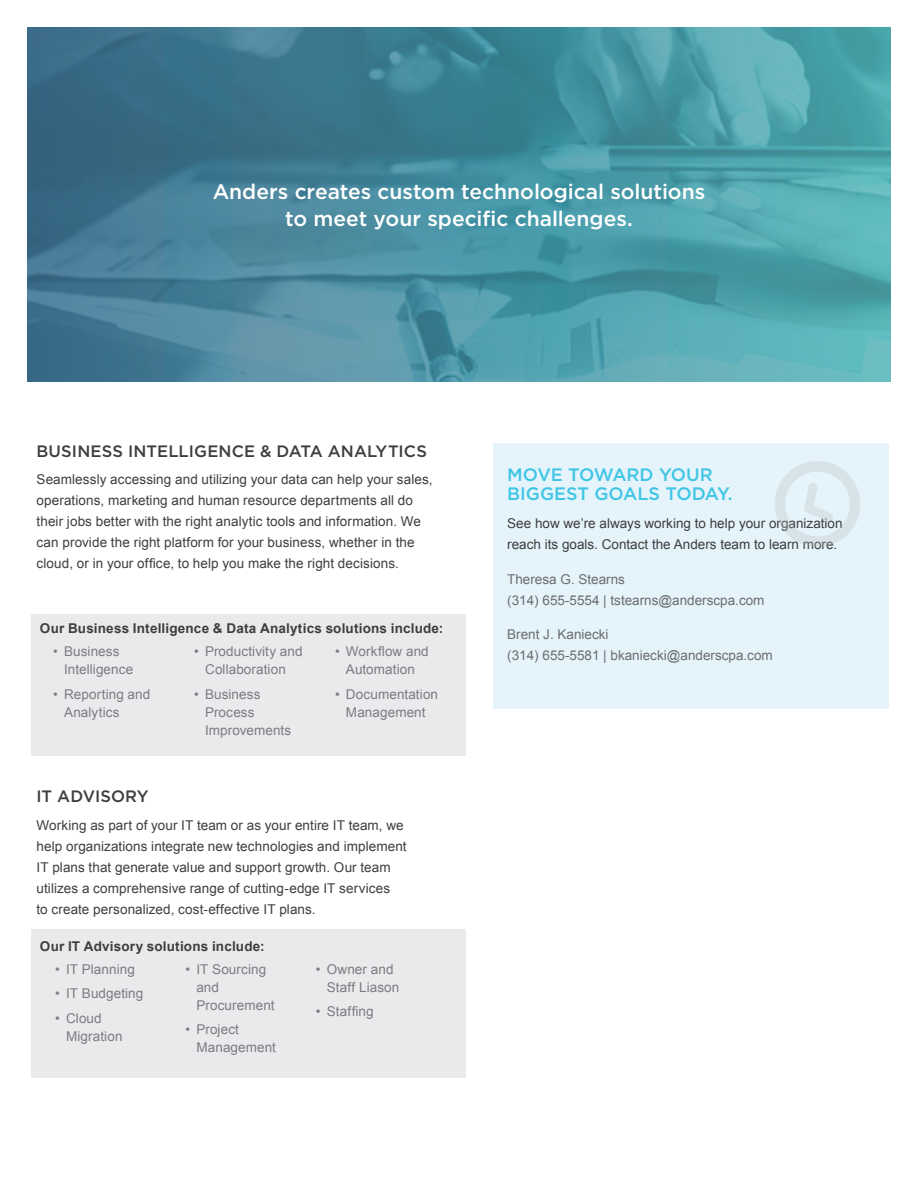
<style>
.page{position:relative;width:918px;height:1188px;background:#fff}
.page>*{position:absolute;margin:0;border:0;box-sizing:border-box;transform-origin:0 0}
.t1{font:500 21px/27px "Gotham";letter-spacing:-.015em;color:#fff;text-align:center}
.t2{font:500 18px/19.5px "Gotham";color:#40c5e6}
.t3{font:500 16.5px "Gotham";letter-spacing:.005em;color:#3e3e3f}
.t4{font:13.5px/21px "Arial";letter-spacing:.005em;color:#3e3e3f}
.t5{font:13.5px/18px "Arial";letter-spacing:.005em;color:#7a7c7f}
.t6{font:13.5px/21px "Arial";color:#6c6d70}
.t7{font:700 13.5px "Arial";letter-spacing:.01em;color:#3e3e3f}
</style>
<div class="page">
<div style="left:494px;top:443px;width:395px;height:266px;background:#e4f4fa"></div>
<svg style="left:775px;top:461px;width:85px;height:86px"></svg>
<img style="left:27px;top:27px;width:864px;height:354px">
<div style="left:32px;top:614px;width:434px;height:141px;background:#e9eaeb"></div>
<div style="left:32px;top:930px;width:434px;height:148px;background:#e9eaeb"></div>
<h1 class="t1" style="left:213px;top:178px;width:494px">Anders creates custom technological solutions to meet your specific challenges.</h1>
<p class="t3" style="left:37px;top:440px;width:392px">Business I ntelligence &amp; data analytics</p>
<p class="t4" style="left:37px;top:469px;width:398px">Seamlessly accessing and utilizing your data can help your sales, operations, marketing and human resource departments all do their jobs better with the right analytic tools and information. We can provide the right platform for your business, whether in the cloud, or in your office, to help you make the right decisions.</p>
<p class="t7" style="left:40px;top:620px;width:405px">Our Business Intelligence &amp; Data Analytics solutions include:</p>
<p class="t5" style="left:64px;top:642px;width:71px;text-indent:-11px">• Business<br>Intelligence</p>
<p class="t5" style="left:64px;top:685px;width:88px;text-indent:-11px">• Reporting and<br>Analytics</p>
<p class="t5" style="left:335px;top:642px;width:95px;text-align:center">• Workflow and<br>Automation</p>
<p class="t5" style="left:335px;top:685px;width:104px;text-align:center">• Documentation<br>Management</p>
<p class="t5" style="left:194px;top:642px;width:110px;text-align:center">• Productivity and<br>Collaboration</p>
<p class="t5" style="left:205px;top:685px;width:88px;text-indent:-11px">• Business<br>Process<br>Improvements</p>
<p class="t3" style="left:37px;top:785px;width:114px">IT advisory</p>
<p class="t4" style="left:37px;top:814px;width:372px">Working as part of your IT team or as your entire IT team, we help organizations integrate new technologies and implement IT plans that generate value and support growth. Our team utilizes a comprehensive range of cutting-edge IT services<br>to create personalized, cost-effective IT plans.</p>
<p class="t7" style="left:40px;top:937px;width:226px">Our IT Advisory solutions include:</p>
<p class="t5" style="left:55px;top:960px;width:81px">• IT Planning</p>
<p class="t5" style="left:55px;top:985px;width:90px">• IT Budgeting</p>
<p class="t5" style="left:66px;top:1010px;width:58px;text-indent:-11px">• Cloud<br>Migration</p>
<p class="t5" style="left:196px;top:960px;width:80px;text-indent:-11px">• IT Sourcing and<br>Procurement</p>
<p class="t5" style="left:196px;top:1021px;width:81px;text-indent:-11px">• Project<br>Management</p>
<p class="t5" style="left:327px;top:960px;width:74px;text-indent:-11px">• Owner and<br>Staff Liason</p>
<p class="t5" style="left:316px;top:1003px;width:59px">• Staffing</p>
<h2 class="t2" style="left:507px;top:465px;width:227px">Move toward your biggest goals today.</h2>
<p class="t4" style="left:507px;top:513px;width:337px">See how we’re always working to help your organization reach its goals. Contact the Anders team to learn more.</p>
<p class="t6" style="left:507px;top:569px;width:259px">Theresa G. Stearns<br>(314) 655-5554 | tstearns@anderscpa.com</p>
<p class="t6" style="left:507px;top:624px;width:267px">Brent J. Kaniecki<br>(314) 655-5581 | bkaniecki@anderscpa.com</p>
</div>
